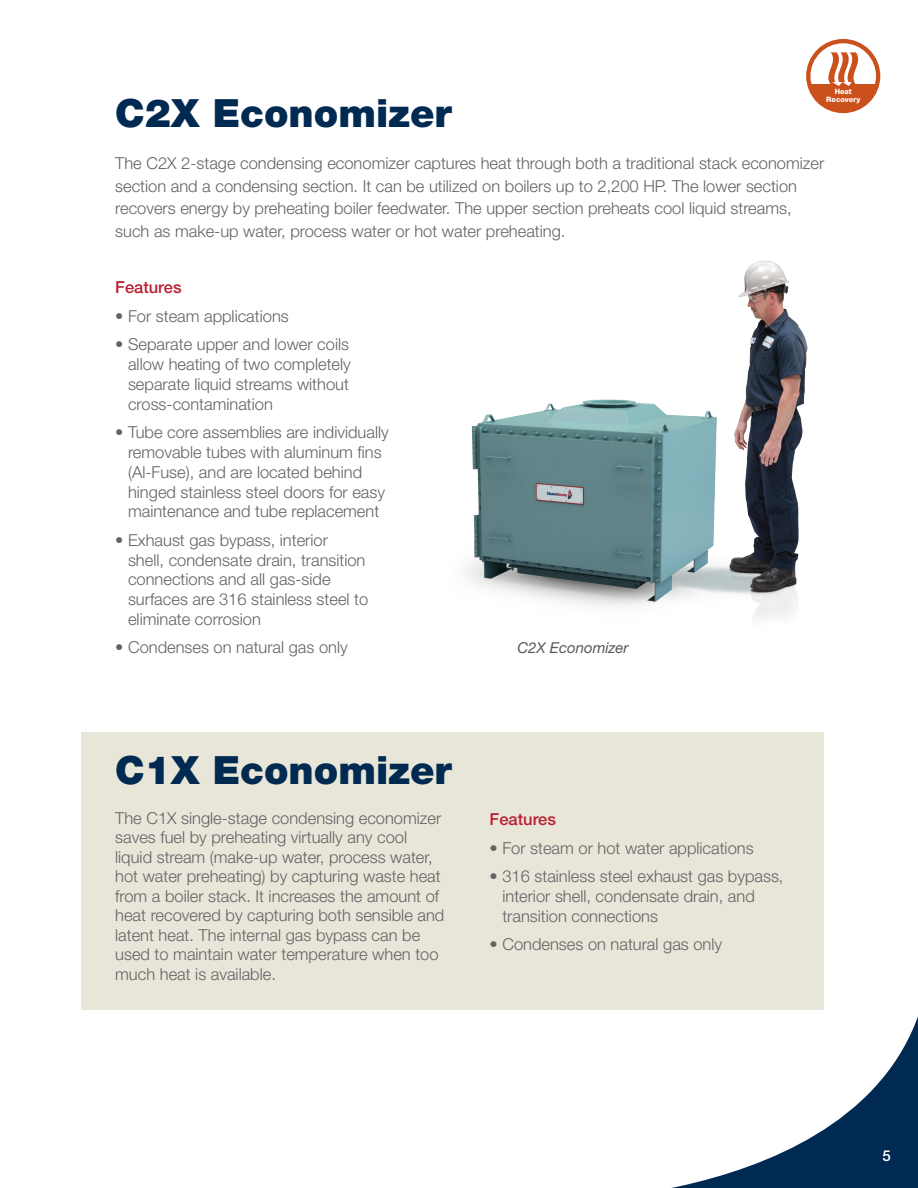
<style>
.page{position:relative;width:918px;height:1188px;background:#fff}
.page>*{position:absolute;margin:0;border:0;box-sizing:border-box;transform-origin:0 0}
.t1{font:900 39px "Helvetica Neue LT Std";color:#002a51}
.t2{font:300 16.5px/19.8px "Helvetica Neue LT Std";color:#636366}
.t3{font:500 16.5px "Helvetica Neue LT Std";color:#ba1f33}
.t4{font:italic 15px "Helvetica Neue LT Std";color:#57585a}
.t5{font:500 15px "Helvetica Neue LT Std";color:#fff}
.t6{font:800 7.35px/7.4px "Helvetica Neue LT Std";color:#fff;text-align:center}
</style>
<div class="page">
<img style="left:466px;top:260px;width:342px;height:359px">
<div style="left:81px;top:732px;width:743px;height:278px;background:#e8e6d8"></div>
<svg style="left:672px;top:1016px;width:246px;height:172px"></svg>
<svg style="left:808px;top:41px;width:70px;height:70px"></svg>
<svg style="left:808px;top:84px;width:70px;height:27px;fill:#cb511c"></svg>
<div style="left:806px;top:39px;width:74px;height:74px;border:4px solid #cb511c;border-radius:50%"></div>
<svg style="left:823px;top:52px;width:41px;height:34px"></svg>
<p class="t6" style="left:826px;top:88px;width:36px">Heat<br>Recovery</p>
<h1 class="t1" style="left:115px;top:90px;width:338px">C2X Economizer</h1>
<p class="t2" style="left:115px;top:152px;width:711px;line-height:22.5px">The C2X 2-stage condensing economizer captures heat through both a traditional stack economizer section and a condensing section. It can be utilized on boilers up to 2,200 HP. The lower section recovers energy by preheating boiler feedwater. The upper section preheats cool liquid streams, such as make-up water, process water or hot water preheating.</p>
<p class="t3" style="left:115px;top:278px;width:68px">Features</p>
<p class="t2" style="left:115px;top:306px;width:175px">• For steam applications</p>
<p class="t2" style="left:128px;top:334px;width:224px;text-align:justify;text-indent:-13px">• Separate upper and lower coils allow heating of two completely separate liquid streams without cross-contamination</p>
<p class="t2" style="left:128px;top:422px;width:262px;text-indent:-13px">• Tube core assemblies are individually removable tubes with aluminum fins (Al-Fuse), and are located behind hinged stainless steel doors for easy maintenance and tube replacement</p>
<p class="t2" style="left:128px;top:530px;width:242px;text-indent:-13px">• Exhaust gas bypass, interior<br>shell, condensate drain, transition connections and all gas-side surfaces are 316 stainless steel to eliminate corrosion</p>
<p class="t2" style="left:115px;top:637px;width:234px">• Condenses on natural gas only</p>
<p class="t4" style="left:517px;top:639px;width:113px">C2X Economizer</p>
<h1 class="t1" style="left:115px;top:747px;width:338px">C1X Economizer</h1>
<p class="t2" style="left:115px;top:808px;width:331px">The C1X single-stage condensing economizer saves fuel by preheating virtually any cool liquid stream (make-up water, process water, hot water preheating) by capturing waste heat from a boiler stack. It increases the amount of heat recovered by capturing both sensible and latent heat. The internal gas bypass can be used to maintain water temperature when too much heat is available.</p>
<p class="t3" style="left:490px;top:809px;width:68px">Features</p>
<p class="t2" style="left:490px;top:837px;width:266px">• For steam or hot water applications</p>
<p class="t2" style="left:502px;top:866px;width:283px;text-indent:-13px">• 316 stainless steel exhaust gas bypass, interior shell, condensate drain, and transition connections</p>
<p class="t2" style="left:490px;top:934px;width:234px">• Condenses on natural gas only</p>
<p class="t5" style="left:883px;top:1147px;width:10px">5</p>
</div>
